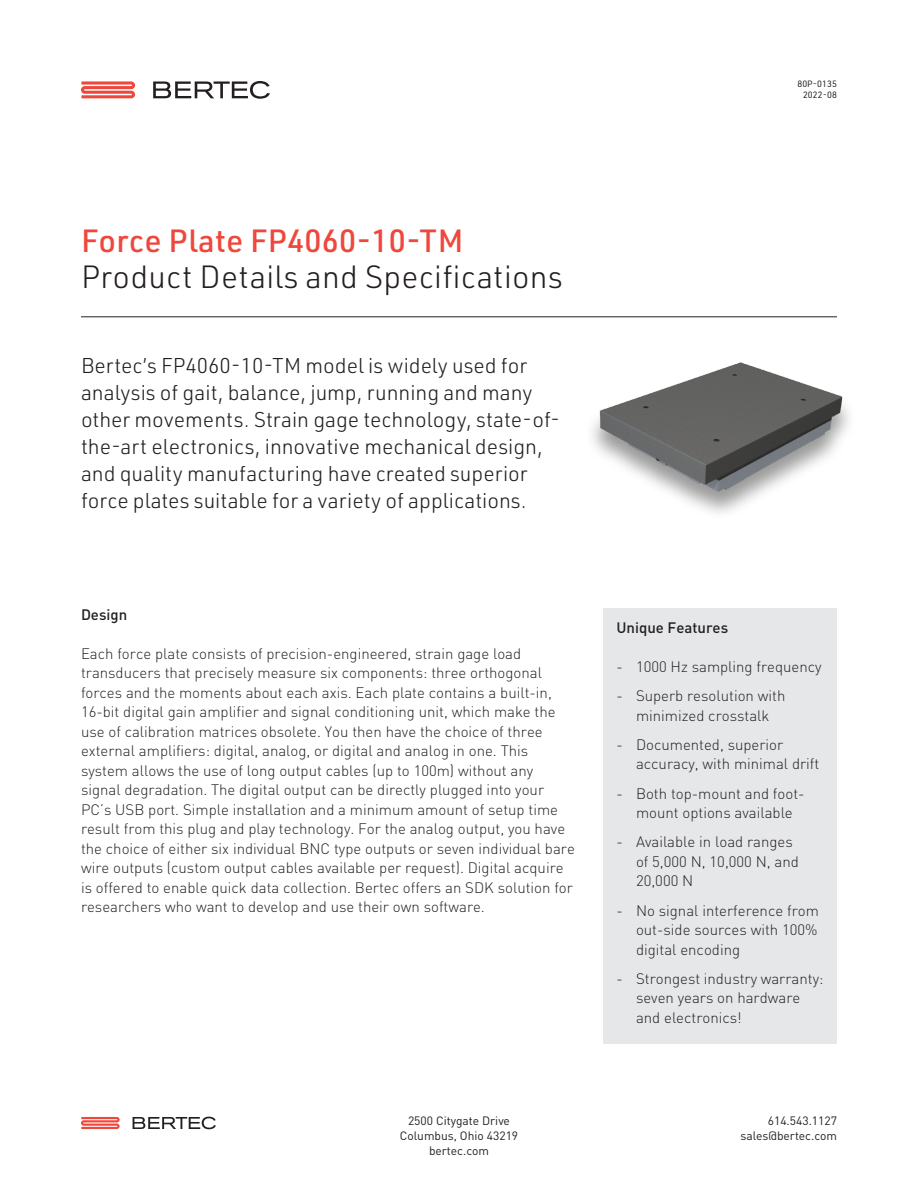
<style>
.page{position:relative;width:918px;height:1188px;background:#fff}
.page>*{position:absolute;margin:0;border:0;box-sizing:border-box;transform-origin:0 0}
.t1{font:300 31.5px "URWDIN";letter-spacing:.01em;color:#231f20}
.t2{font:500 31.5px "URWDIN";letter-spacing:.01em;color:#ef473c}
.t3{font:300 21px/27px "URWDIN";color:#231f20}
.t4{font:300 15px/19.5px "DIN";color:#231f20}
.t5{font:500 15px "DIN";color:#231f20}
.t6{font:12px/15px "DIN";color:#231f20;text-align:center}
.t7{font:9px/10.8px "URWDIN";letter-spacing:.01em;color:#231f20;text-align:right}
</style>
<div class="page">
<svg style="left:81px;top:81px;width:54px;height:17px"></svg>
<svg style="left:153px;top:81px;width:117px;height:18px"></svg>
<hr style="left:81px;top:316px;width:756px;height:1px;background:#231f20">
<div style="left:603px;top:608px;width:234px;height:435px;background:#e6e7e9"></div>
<svg style="left:81px;top:1117px;width:39px;height:12px"></svg>
<svg style="left:133px;top:1117px;width:83px;height:12px"></svg>
<img style="left:592px;top:363px;width:257px;height:150px">
<p class="t7" style="left:797px;top:79px;width:41px">80P-0135<br>2022-08</p>
<h1 class="t2" style="left:81px;top:220px;width:384px">Force Plate FP4060-10-TM</h1>
<h1 class="t1" style="left:81px;top:256px;width:483px">Product Details and Specifications</h1>
<p class="t3" style="left:81px;top:351px;width:481px">Bertec’s FP4060-10-TM model is widely used for analysis of gait, balance, jump, running and many other movements. Strain gage technology, state-of&shy;the-art electronics, innovative mechanical design, and quality manufacturing have created superior force plates suitable for a variety of applications.</p>
<p class="t5" style="left:81px;top:604px;width:48px">Design</p>
<p class="t4" style="left:81px;top:643px;width:495px">Each force plate consists of precision-engineered, strain gage load transducers that precisely measure six components: three orthogonal forces and the moments about each axis. Each plate contains a built-in, 16-bit digital gain amplifier and signal conditioning unit, which make the use of calibration matrices obsolete. You then have the choice of three external amplifiers: digital, analog, or digital and analog in one. This system allows the use of long output cables (up to 100m) without any signal degradation. The digital output can be directly plugged into your PC’s USB port. Simple installation and a minimum amount of setup time result from this plug and play technology. For the analog output, you have the choice of either six individual BNC type outputs or seven individual bare wire outputs (custom output cables available per request). Digital acquire is offered to enable quick data collection. Bertec offers an SDK solution for researchers who want to develop and use their own software.</p>
<p class="t5" style="left:616px;top:618px;width:113px">Unique Features</p>
<p class="t4" style="left:616px;top:657px;width:207px">- 1000 Hz sampling frequency</p>
<p class="t4" style="left:616px;top:686px;width:170px;text-align:center">- Superb resolution with minimized crosstalk</p>
<p class="t4" style="left:636px;top:735px;width:185px;text-indent:-20px">- Documented, superior accuracy, with minimal drift</p>
<p class="t4" style="left:616px;top:783px;width:190px;text-align:center">- Both top-mount and foot&shy;mount options available</p>
<p class="t4" style="left:636px;top:832px;width:164px;text-indent:-20px">- Available in load ranges of 5,000 N, 10,000 N, and<br>20,000 N</p>
<p class="t4" style="left:636px;top:900px;width:184px;text-align:justify;text-indent:-20px">- No signal interference from out-side sources with 100% digital encoding</p>
<p class="t4" style="left:636px;top:969px;width:189px;text-indent:-20px">- Strongest industry warranty: seven years on hardware and electronics!</p>
<p class="t6" style="left:400px;top:1113px;width:120px">2500 Citygate Drive<br>Columbus, Ohio 43219 bertec.com</p>
<p class="t6" style="left:741px;top:1113px;width:98px;text-align:right">614.543.1127 sales@bertec.com</p>
</div>
